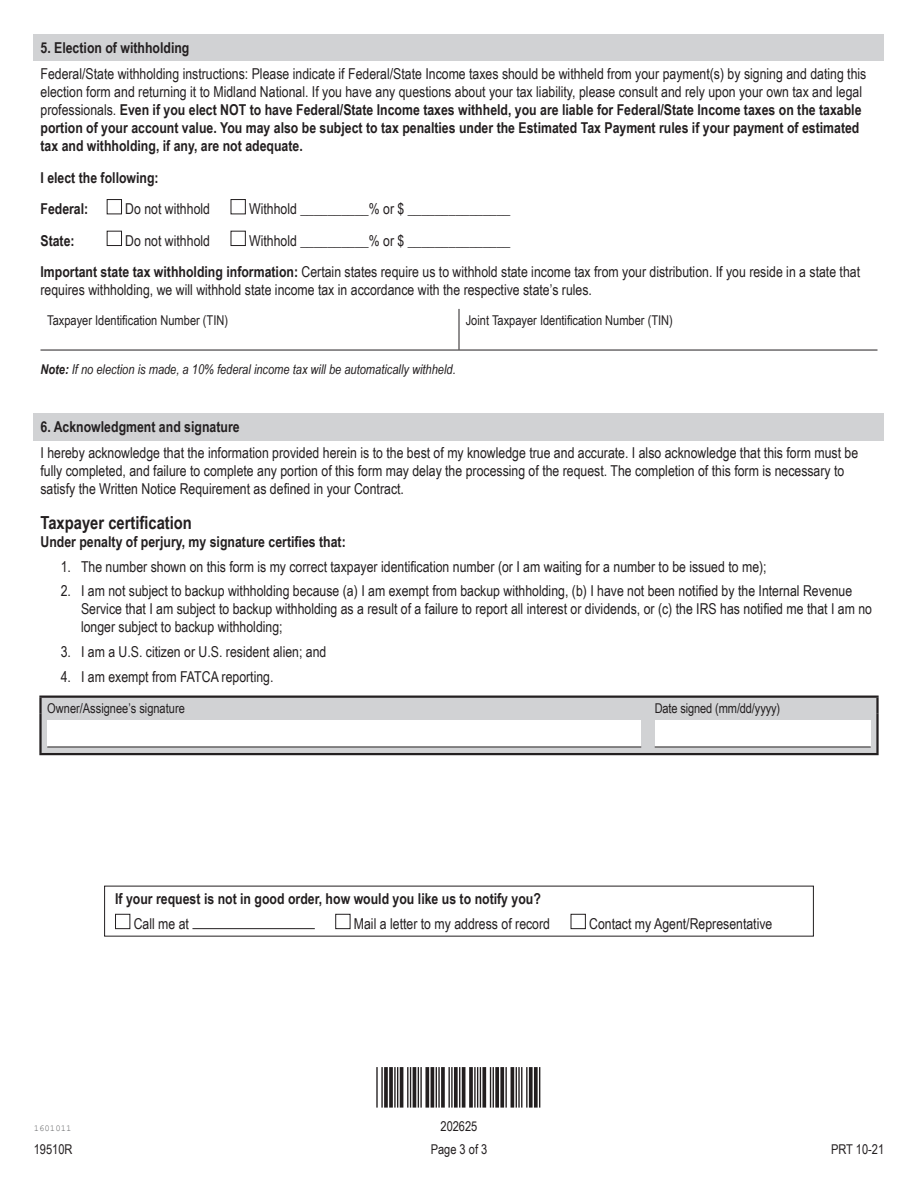
<style>
.page{position:relative;width:918px;height:1188px;background:#fff}
.page>*{position:absolute;margin:0;border:0;box-sizing:border-box;transform-origin:0 0}
.t1{font:54px "Free 3 of 9";color:#231f20}
.t2{font:700 18px "Arial Narrow";color:#231f20}
.t3{font:15px/18px "Arial Narrow";color:#231f20}
.t4{font:700 15px "Arial Narrow";color:#231f20}
.Subhead{font:13.5px "Arial Narrow";color:#231f20}
.t5{font:italic 13.5px "Arial Narrow";color:#231f20}
.t6{font:9px "Courier New";color:#57585a}
.s1{font-weight:700}
</style>
<div class="page">
<div style="left:107px;top:199px;width:15px;height:15px;border:1px solid #231f20"></div>
<div style="left:231px;top:199px;width:15px;height:15px;border:1px solid #231f20"></div>
<div style="left:107px;top:231px;width:15px;height:15px;border:1px solid #231f20"></div>
<div style="left:231px;top:231px;width:15px;height:15px;border:1px solid #231f20"></div>
<div style="left:34px;top:34px;width:850px;height:28px;background:#d1d2d4"></div>
<hr style="left:459px;top:309px;width:1px;height:41px;background:#231f20">
<hr style="left:40px;top:350px;width:419px;height:1px;background:#231f20">
<hr style="left:459px;top:350px;width:419px;height:1px;background:#231f20">
<div style="left:34px;top:413px;width:850px;height:27px;background:#d1d2d4"></div>
<div style="left:42px;top:698px;width:834px;height:55px;background:#d1d2d4"></div>
<hr style="left:39px;top:696px;width:609px;height:2px;background:#231f20">
<hr style="left:648px;top:696px;width:231px;height:2px;background:#231f20">
<hr style="left:39px;top:753px;width:609px;height:2px;background:#231f20">
<hr style="left:648px;top:753px;width:231px;height:2px;background:#231f20">
<hr style="left:39px;top:698px;width:3px;height:15px;background:#231f20">
<hr style="left:876px;top:698px;width:3px;height:15px;background:#231f20">
<hr style="left:39px;top:713px;width:3px;height:40px;background:#231f20">
<hr style="left:876px;top:713px;width:3px;height:40px;background:#231f20">
<div style="left:47px;top:720px;width:594px;height:27px;background:#fff"></div>
<hr style="left:47px;top:747px;width:594px;height:1px;background:#231f20">
<div style="left:655px;top:720px;width:216px;height:27px;background:#fff"></div>
<hr style="left:655px;top:747px;width:216px;height:1px;background:#231f20">
<div style="left:115px;top:914px;width:15px;height:15px;border:1px solid #231f20"></div>
<hr style="left:192px;top:928px;width:123px;height:1px;background:#231f20">
<div style="left:335px;top:914px;width:15px;height:15px;border:1px solid #231f20"></div>
<div style="left:571px;top:914px;width:15px;height:15px;border:1px solid #231f20"></div>
<p class="t4" style="left:40px;top:37px;width:150px">5. Election of withholding</p>
<p class="t3" style="left:40px;top:64px;width:827px">Federal/State withholding instructions: Please indicate if Federal/State Income taxes should be withheld from your payment(s) by signing and dating this election form and returning it to Midland National. If you have any questions about your tax liability, please consult and rely upon your own tax and legal professionals. <span class="s1">Even if you elect NOT to have Federal/State Income taxes withheld, you are liable for Federal/State Income taxes on the taxable portion of your account value. You may also be subject to tax penalties under the Estimated Tax Payment rules if your payment of estimated tax and withholding, if any, are not adequate.</span></p>
<p class="t4" style="left:40px;top:166px;width:120px">I elect the following:</p>
<p class="t4" style="left:40px;top:198px;width:49px">Federal:</p>
<p class="t3" style="left:125px;top:199px;width:86px">Do not withhold</p>
<p class="t3" style="left:249px;top:199px;width:263px">Withhold __________% or $ _______________</p>
<p class="t4" style="left:41px;top:229px;width:36px">State:</p>
<p class="t3" style="left:125px;top:231px;width:86px">Do not withhold</p>
<p class="t3" style="left:249px;top:231px;width:263px">Withhold __________% or $ _______________</p>
<p class="t3" style="left:41px;top:263px;width:821px"><span class="s1">Important state tax withholding information:</span> Certain states require us to withhold state income tax from your distribution. If you reside in a state that requires withholding, we will withhold state income tax in accordance with the respective state’s rules.</p>
<p class="Subhead" style="left:47px;top:311px;width:182px">Taxpayer Identification Number (TIN)</p>
<p class="Subhead" style="left:466px;top:311px;width:209px">Joint Taxpayer Identification Number (TIN)</p>
<p class="t5" style="left:40px;top:360px;width:417px"><span class="s1">Note:</span> If no election is made, a 10% federal income tax will be automatically withheld.</p>
<p class="t4" style="left:40px;top:415px;width:201px">6. Acknowledgment and signature</p>
<p class="t3" style="left:40px;top:443px;width:819px">I hereby acknowledge that the information provided herein is to the best of my knowledge true and accurate. I also acknowledge that this form must be fully completed, and failure to complete any portion of this form may delay the processing of the request. The completion of this form is necessary to satisfy the Written Notice Requirement as defined in your Contract.</p>
<p class="t2" style="left:40px;top:509px;width:153px">Taxpayer certification</p>
<p class="t4" style="left:40px;top:530px;width:307px">Under penalty of perjury, my signature certifies that:</p>
<p class="t3" style="left:61px;top:557px;width:707px">1. The number shown on this form is my correct taxpayer identification number (or I am waiting for a number to be issued to me);</p>
<p class="t3" style="left:81px;top:581px;width:793px;text-indent:-20px">2. I am not subject to backup withholding because (a) I am exempt from backup withholding, (b) I have not been notified by the Internal Revenue<br>Service that I am subject to backup withholding as a result of a failure to report all interest or dividends, or (c) the IRS has notified me that I am no longer subject to backup withholding;</p>
<p class="t3" style="left:61px;top:642px;width:267px">3. I am a U.S. citizen or U.S. resident alien; and</p>
<p class="t3" style="left:61px;top:667px;width:214px">4. I am exempt from FATCA reporting.</p>
<p class="Subhead" style="left:47px;top:699px;width:139px">Owner/Assignee’s signature</p>
<p class="Subhead" style="left:655px;top:699px;width:127px">Date signed (mm/dd/yyyy)</p>
<p class="t4" style="left:115px;top:888px;width:427px">If your request is not in good order, how would you like us to notify you?</p>
<p class="t3" style="left:134px;top:914px;width:57px">Call me at</p>
<p class="t3" style="left:354px;top:914px;width:198px">Mail a letter to my address of record</p>
<p class="t3" style="left:589px;top:914px;width:185px">Contact my Agent/Representative</p>
<p class="t6" style="left:34px;top:1123px;width:39px">1601011</p>
<p class="t1" style="left:376px;top:1057px;width:167px">*202625*</p>
<p class="Subhead" style="left:441px;top:1116px;width:38px">202625</p>
<p class="Subhead" style="left:34px;top:1140px;width:40px">19510R</p>
<p class="Subhead" style="left:431px;top:1140px;width:58px">Page 3 of 3</p>
<p class="Subhead" style="left:831px;top:1140px;width:55px">PRT 10-21</p>
</div>
